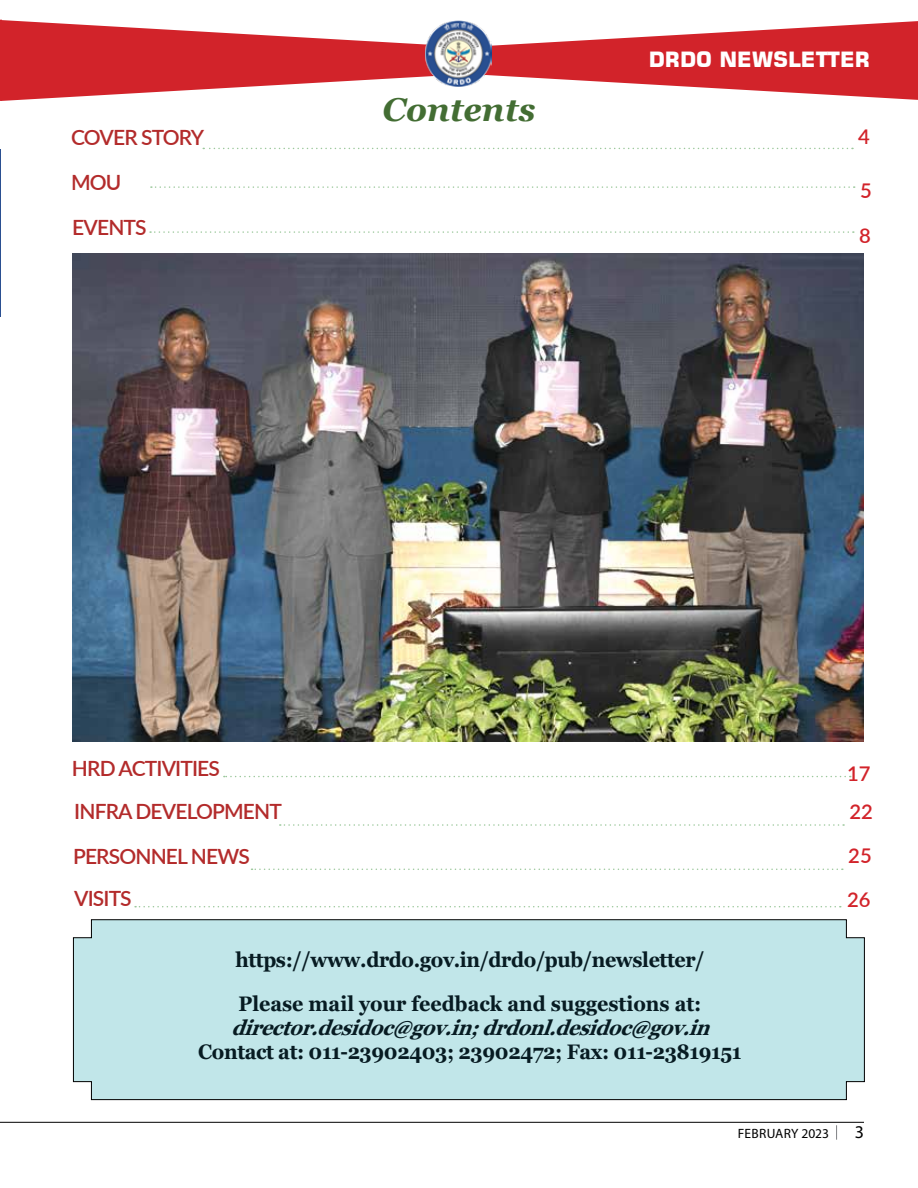
<style>
.page{position:relative;width:918px;height:1188px;background:#fff}
.page>*{position:absolute;margin:0;border:0;box-sizing:border-box;transform-origin:0 0}
.t1{font:italic 700 33px "Georgia";color:#436d33}
.t2{font:700 21px/44.2px "Georgia";color:#071b22;scale:.94 1}
.t3{font:600 21px "Lato";letter-spacing:-.04em;color:#b32b2b}
.t4{font:700 21px "Georgia";letter-spacing:-.02em;color:#071b22;scale:.94 1}
.t5{font:italic 700 21px "Georgia";color:#071b22;scale:.94 1}
.t6{font:700 21px "Square 721 BT";color:#fff}
.t7{font:600 20.25px "Lato";color:#d2232a}
.t8{font:18px "Myriad Pro";color:#000}
.t9{font:13.5px "Myriad Pro";letter-spacing:.015em;color:#000}
</style>
<div class="page">
<hr style="left:0;top:1122px;width:864px;height:1px;background:#000">
<svg style="left:836px;top:1125px;width:1px;height:15px"></svg>
<svg style="left:2px;top:20px;width:232px;height:81px;fill:#d2232a"></svg>
<svg style="left:234px;top:21px;width:684px;height:79px;fill:#d2232a"></svg>
<img style="left:426px;top:20px;width:66px;height:66px">
<svg style="left:0;top:20px;width:2px;height:81px"></svg>
<hr style="left:0;top:149px;width:1px;height:168px;background:#2a4f91">
<div style="left:73px;top:919px;width:792px;height:181px;background:#c1e6e9"></div>
<svg style="left:150px;top:231px;width:704px;height:2px"></svg>
<svg style="left:203px;top:148px;width:650px;height:1px"></svg>
<svg style="left:151px;top:186px;width:704px;height:2px"></svg>
<svg style="left:224px;top:776px;width:627px;height:1px"></svg>
<svg style="left:135px;top:906px;width:706px;height:1px"></svg>
<svg style="left:280px;top:824px;width:564px;height:2px"></svg>
<svg style="left:252px;top:869px;width:591px;height:1px"></svg>
<img style="left:72px;top:254px;width:792px;height:487px">
<h1 class="t1" style="left:382px;top:88px;width:155px">Contents</h1>
<p class="t6" style="left:649px;top:47px;width:223px">DRDO NEWSLETTER</p>
<p class="t3" style="left:71px;top:122px;width:135px">COVER STORY</p>
<p class="t7" style="left:858px;top:122px;width:13px">4</p>
<p class="t3" style="left:71px;top:167px;width:52px">MOU</p>
<p class="t7" style="left:860px;top:176px;width:13px">5</p>
<p class="t3" style="left:72px;top:212px;width:76px">EVENTS</p>
<p class="t7" style="left:859px;top:221px;width:13px">8</p>
<p class="t3" style="left:72px;top:754px;width:150px">HRD ACTIVITIES</p>
<p class="t7" style="left:847px;top:759px;width:25px">17</p>
<p class="t3" style="left:74px;top:796px;width:209px">INFRA DEVELOPMENT</p>
<p class="t7" style="left:850px;top:797px;width:25px">22</p>
<p class="t3" style="left:73px;top:841px;width:178px">PERSONNEL NEWS</p>
<p class="t7" style="left:848px;top:841px;width:25px">25</p>
<p class="t3" style="left:74px;top:883px;width:59px">VISITS</p>
<p class="t7" style="left:847px;top:885px;width:25px">26</p>
<p class="t2" style="left:235px;top:938px;width:501px">https://www.drdo.gov.in/drdo/pub/newsletter/<br>Please mail your feedback and suggestions at:</p>
<p class="t5" style="left:231px;top:1015px;width:520px">director.desidoc@gov.in;drdonl.desidoc@gov.in</p>
<p class="t4" style="left:198px;top:1039px;width:580px">Contact at: 011-23902403; 23902472; Fax: 011-23819151</p>
<p class="t9" style="left:738px;top:1125px;width:93px">FEBRUARY 2023</p>
<p class="t8" style="left:855px;top:1121px;width:11px">3</p>
</div>
